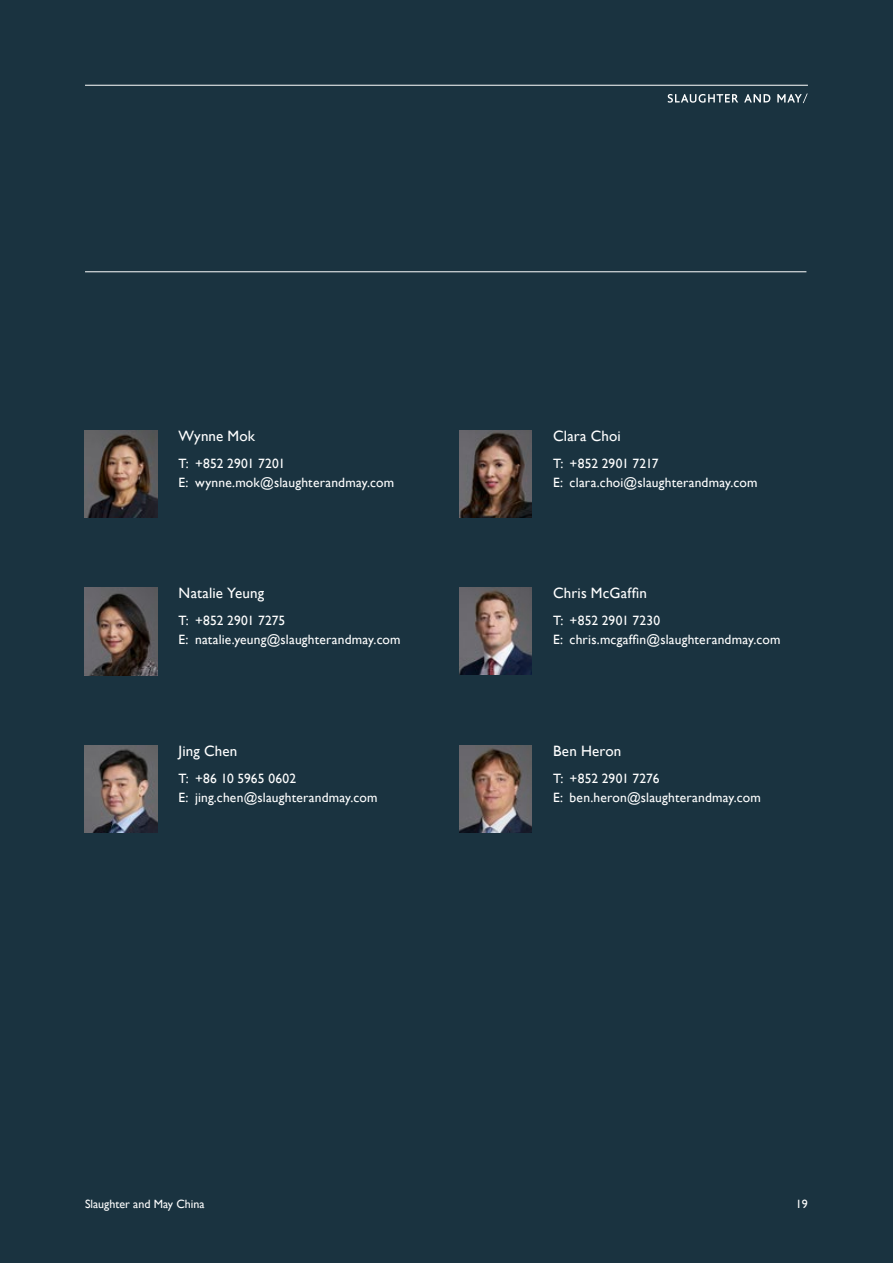
<style>
.page{position:relative;width:893px;height:1263px;background:#1a3340}
.page>*{position:absolute;margin:0;border:0;box-sizing:border-box;transform-origin:0 0}
.t1{font:15px "Gill Sans";letter-spacing:.01em;color:#fff}
.t2{font:13.5px/18.8px "Gill Sans";letter-spacing:.015em;color:#fff}
.t3{font:12px "Gill Sans";color:#fff}
</style>
<div class="page">
<hr style="left:85px;top:271px;width:721px;height:1px;background:#fff">
<hr style="left:85px;top:85px;width:723px;height:1px;background:#fff">
<svg style="left:668px;top:94px;width:70px;height:9px"></svg>
<svg style="left:744px;top:94px;width:26px;height:8px"></svg>
<svg style="left:777px;top:94px;width:31px;height:9px"></svg>
<img style="left:459px;top:430px;width:73px;height:87px">
<img style="left:459px;top:587px;width:73px;height:87px">
<img style="left:85px;top:431px;width:72px;height:87px">
<img style="left:85px;top:588px;width:72px;height:87px">
<img style="left:85px;top:745px;width:72px;height:87px">
<img style="left:459px;top:745px;width:73px;height:88px">
<p class="t1" style="left:179px;top:427px;width:78px">Wynne Mok</p>
<p class="t2" style="left:179px;top:454px;width:217px">T: +852 2901 7201<br>E: wynne.mok@slaughterandmay.com</p>
<p class="t1" style="left:179px;top:584px;width:87px">Natalie Yeung</p>
<p class="t2" style="left:179px;top:611px;width:224px">T: +852 2901 7275<br>E: natalie.yeung@slaughterandmay.com</p>
<p class="t1" style="left:179px;top:742px;width:60px">Jing Chen</p>
<p class="t2" style="left:179px;top:769px;width:200px">T: +86 10 5965 0602<br>E: jing.chen@slaughterandmay.com</p>
<p class="t1" style="left:553px;top:427px;width:69px">Clara Choi</p>
<p class="t2" style="left:553px;top:454px;width:206px">T: +852 2901 7217<br>E: clara.choi@slaughterandmay.com</p>
<p class="t1" style="left:553px;top:584px;width:95px">Chris McGaffin</p>
<p class="t2" style="left:553px;top:611px;width:229px">T: +852 2901 7230<br>E: chris.mcgaffin@slaughterandmay.com</p>
<p class="t1" style="left:553px;top:742px;width:70px">Ben Heron</p>
<p class="t2" style="left:553px;top:769px;width:209px">T: +852 2901 7276<br>E: ben.heron@slaughterandmay.com</p>
<p class="t3" style="left:85px;top:1196px;width:121px">Slaughter and May China</p>
<p class="t3" style="left:796px;top:1196px;width:13px">19</p>
</div>
